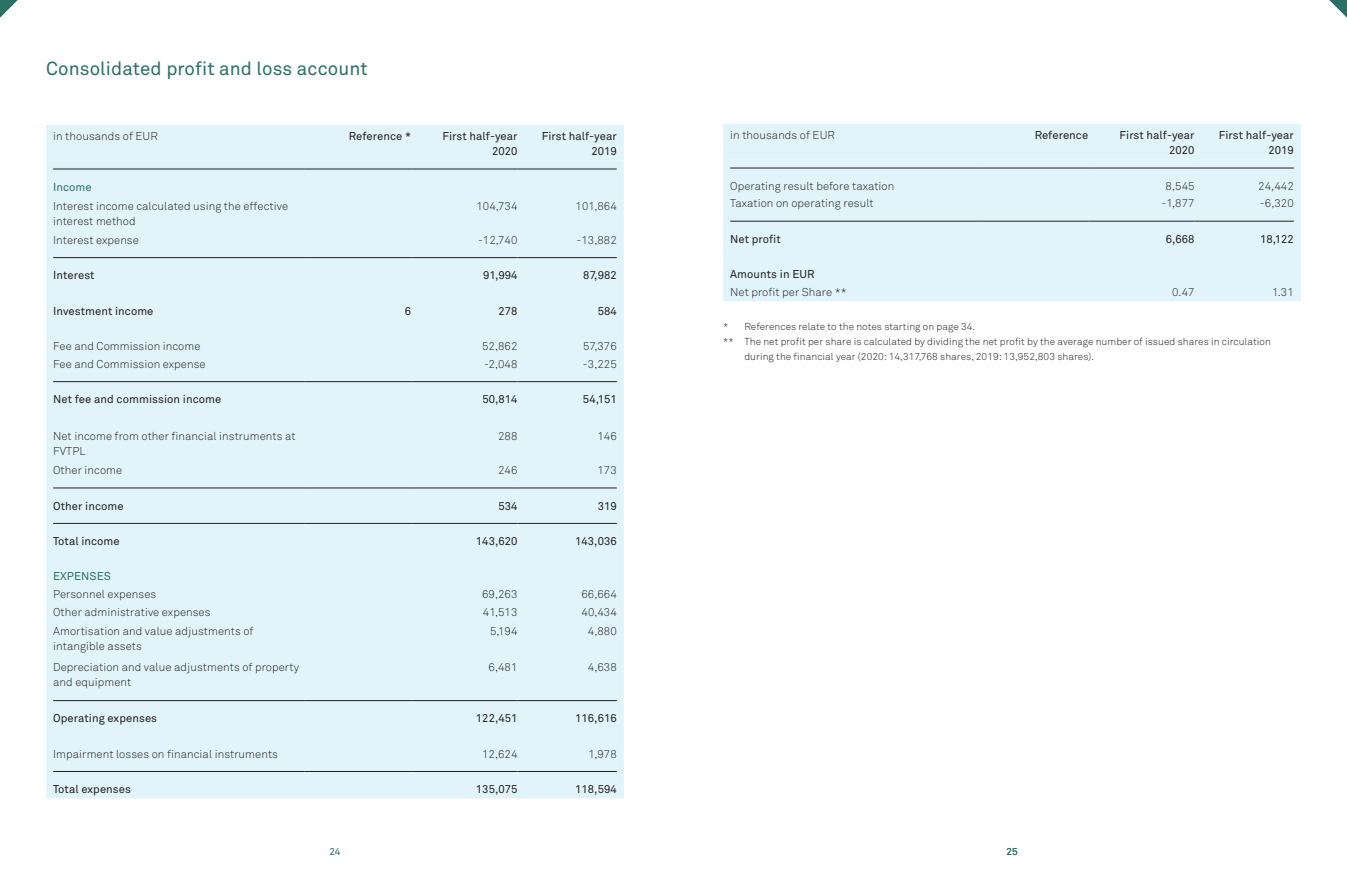
<style>
.page{position:relative;width:1347px;height:886px;background:#fff}
.page>*{position:absolute;margin:0;border:0;box-sizing:border-box;transform-origin:0 0}
._01-Hoofdstuk{font:18.75px "Akkurat Pro";letter-spacing:.005em;color:#297065}
._2-_Bodytekst{font:11.25px/15px "Akkurat Light Pro";letter-spacing:.005em;color:#231f20}
._2-_Bodytekst-2{font:11.25px "Akkurat Pro";letter-spacing:.005em;color:#231f20}
._2-_Tussenkopje_2{font:11.25px "Akkurat Pro";letter-spacing:.005em;color:#297065}
.Footnotes{font:10px/15px "Akkurat Light Pro";letter-spacing:.005em;color:#231f20}
.t1{font:10px "Akkurat Pro";color:#297065}
</style>
<div class="page">
<svg style="left:1329px;top:0;width:17px;height:17px"></svg>
<svg style="left:0;top:0;width:18px;height:18px"></svg>
<div style="left:46px;top:125px;width:578px;height:35px;background:#e1f4fc"></div>
<div style="left:46px;top:160px;width:578px;height:638px;background:#e1f4fc"></div>
<hr style="left:53px;top:169px;width:252px;height:1px;background:#231f20">
<hr style="left:305px;top:169px;width:106px;height:1px;background:#231f20">
<hr style="left:411px;top:169px;width:106px;height:1px;background:#231f20">
<hr style="left:517px;top:169px;width:100px;height:1px;background:#231f20">
<hr style="left:53px;top:257px;width:252px;height:1px;background:#231f20">
<hr style="left:305px;top:257px;width:106px;height:1px;background:#231f20">
<hr style="left:411px;top:257px;width:106px;height:1px;background:#231f20">
<hr style="left:517px;top:257px;width:100px;height:1px;background:#231f20">
<hr style="left:53px;top:381px;width:252px;height:1px;background:#231f20">
<hr style="left:305px;top:381px;width:106px;height:1px;background:#231f20">
<hr style="left:411px;top:381px;width:106px;height:1px;background:#231f20">
<hr style="left:517px;top:381px;width:100px;height:1px;background:#231f20">
<hr style="left:53px;top:488px;width:252px;height:1px;background:#231f20">
<hr style="left:305px;top:488px;width:106px;height:1px;background:#231f20">
<hr style="left:411px;top:488px;width:106px;height:1px;background:#231f20">
<hr style="left:517px;top:488px;width:100px;height:1px;background:#231f20">
<hr style="left:53px;top:523px;width:252px;height:1px;background:#231f20">
<hr style="left:305px;top:523px;width:106px;height:1px;background:#231f20">
<hr style="left:411px;top:523px;width:106px;height:1px;background:#231f20">
<hr style="left:517px;top:523px;width:100px;height:1px;background:#231f20">
<hr style="left:53px;top:700px;width:252px;height:1px;background:#231f20">
<hr style="left:305px;top:700px;width:106px;height:1px;background:#231f20">
<hr style="left:411px;top:700px;width:106px;height:1px;background:#231f20">
<hr style="left:517px;top:700px;width:100px;height:1px;background:#231f20">
<hr style="left:53px;top:771px;width:252px;height:1px;background:#231f20">
<hr style="left:305px;top:771px;width:106px;height:1px;background:#231f20">
<hr style="left:411px;top:771px;width:106px;height:1px;background:#231f20">
<hr style="left:517px;top:771px;width:100px;height:1px;background:#231f20">
<div style="left:723px;top:124px;width:577px;height:35px;background:#e1f4fc"></div>
<div style="left:723px;top:159px;width:577px;height:142px;background:#e1f4fc"></div>
<hr style="left:730px;top:168px;width:251px;height:1px;background:#231f20">
<hr style="left:981px;top:168px;width:107px;height:1px;background:#231f20">
<hr style="left:1088px;top:168px;width:106px;height:1px;background:#231f20">
<hr style="left:1194px;top:168px;width:99px;height:1px;background:#231f20">
<hr style="left:730px;top:221px;width:251px;height:1px;background:#231f20">
<hr style="left:981px;top:221px;width:107px;height:1px;background:#231f20">
<hr style="left:1088px;top:221px;width:106px;height:1px;background:#231f20">
<hr style="left:1194px;top:221px;width:99px;height:1px;background:#231f20">
<p class="_01-Hoofdstuk" style="left:46px;top:58px;width:323px">Consolidated profit and loss account</p>
<p class="_2-_Bodytekst" style="left:53px;top:129px;width:106px">in thousands of EUR</p>
<p class="_2-_Bodytekst-2" style="left:349px;top:130px;width:64px">Reference *</p>
<p class="_2-_Bodytekst-2" style="left:442px;top:130px;width:77px">First half-year</p>
<p class="_2-_Bodytekst-2" style="left:492px;top:145px;width:27px">2020</p>
<p class="_2-_Bodytekst-2" style="left:541px;top:130px;width:77px">First half-year</p>
<p class="_2-_Bodytekst-2" style="left:591px;top:145px;width:27px">2019</p>
<p class="_2-_Bodytekst" style="left:730px;top:128px;width:106px">in thousands of EUR</p>
<p class="_2-_Bodytekst-2" style="left:1034px;top:129px;width:55px">Reference</p>
<p class="_2-_Bodytekst-2" style="left:1119px;top:129px;width:77px">First half-year</p>
<p class="_2-_Bodytekst-2" style="left:1169px;top:144px;width:27px">2020</p>
<p class="_2-_Bodytekst-2" style="left:1218px;top:129px;width:77px">First half-year</p>
<p class="_2-_Bodytekst-2" style="left:1268px;top:144px;width:27px">2019</p>
<p class="_2-_Tussenkopje_2" style="left:53px;top:180px;width:40px">Income</p>
<p class="_2-_Bodytekst" style="left:53px;top:199px;width:236px">Interest income calculated using the effective interest method</p>
<p class="_2-_Bodytekst" style="left:476px;top:199px;width:42px">104,734</p>
<p class="_2-_Bodytekst" style="left:575px;top:199px;width:43px">101,864</p>
<p class="_2-_Bodytekst" style="left:53px;top:232px;width:87px">Interest expense</p>
<p class="_2-_Bodytekst" style="left:478px;top:232px;width:41px">-12,740</p>
<p class="_2-_Bodytekst" style="left:576px;top:232px;width:42px">-13,882</p>
<p class="_2-_Bodytekst-2" style="left:53px;top:269px;width:43px">Interest</p>
<p class="_2-_Bodytekst-2" style="left:483px;top:269px;width:36px">91,994</p>
<p class="_2-_Bodytekst-2" style="left:583px;top:269px;width:35px">87,982</p>
<p class="_2-_Bodytekst-2" style="left:53px;top:304px;width:102px">Investment income</p>
<p class="_2-_Bodytekst-2" style="left:405px;top:304px;width:8px">6</p>
<p class="_2-_Bodytekst-2" style="left:498px;top:304px;width:21px">278</p>
<p class="_2-_Bodytekst-2" style="left:597px;top:304px;width:21px">584</p>
<p class="_2-_Bodytekst" style="left:53px;top:339px;width:149px">Fee and Commission income</p>
<p class="_2-_Bodytekst" style="left:482px;top:339px;width:37px">52,862</p>
<p class="_2-_Bodytekst" style="left:583px;top:339px;width:35px">57,376</p>
<p class="_2-_Bodytekst" style="left:53px;top:356px;width:154px">Fee and Commission expense</p>
<p class="_2-_Bodytekst" style="left:484px;top:356px;width:35px">-2,048</p>
<p class="_2-_Bodytekst" style="left:583px;top:356px;width:35px">-3,225</p>
<p class="_2-_Bodytekst-2" style="left:53px;top:393px;width:170px">Net fee and commission income</p>
<p class="_2-_Bodytekst-2" style="left:482px;top:393px;width:36px">50,814</p>
<p class="_2-_Bodytekst-2" style="left:583px;top:393px;width:35px">54,151</p>
<p class="_2-_Bodytekst" style="left:53px;top:429px;width:244px">Net income from other financial instruments at<br>FVTPL</p>
<p class="_2-_Bodytekst" style="left:498px;top:429px;width:21px">288</p>
<p class="_2-_Bodytekst" style="left:597px;top:429px;width:21px">146</p>
<p class="_2-_Bodytekst" style="left:53px;top:463px;width:71px">Other income</p>
<p class="_2-_Bodytekst" style="left:498px;top:463px;width:21px">246</p>
<p class="_2-_Bodytekst" style="left:597px;top:463px;width:21px">173</p>
<p class="_2-_Bodytekst-2" style="left:53px;top:499px;width:72px">Other income</p>
<p class="_2-_Bodytekst-2" style="left:498px;top:499px;width:21px">534</p>
<p class="_2-_Bodytekst-2" style="left:597px;top:499px;width:21px">319</p>
<p class="_2-_Bodytekst-2" style="left:53px;top:534px;width:68px">Total income</p>
<p class="_2-_Bodytekst-2" style="left:476px;top:534px;width:43px">143,620</p>
<p class="_2-_Bodytekst-2" style="left:575px;top:534px;width:43px">143,036</p>
<p class="_2-_Tussenkopje_2" style="left:53px;top:570px;width:59px">EXPENSES</p>
<p class="_2-_Bodytekst" style="left:53px;top:587px;width:105px">Personnel expenses</p>
<p class="_2-_Bodytekst" style="left:482px;top:587px;width:37px">69,263</p>
<p class="_2-_Bodytekst" style="left:581px;top:587px;width:37px">66,664</p>
<p class="_2-_Bodytekst" style="left:53px;top:605px;width:159px">Other administrative expenses</p>
<p class="_2-_Bodytekst" style="left:483px;top:605px;width:36px">41,513</p>
<p class="_2-_Bodytekst" style="left:581px;top:605px;width:37px">40,434</p>
<p class="_2-_Bodytekst" style="left:53px;top:624px;width:202px">Amortisation and value adjustments of intangible assets</p>
<p class="_2-_Bodytekst" style="left:490px;top:624px;width:29px">5,194</p>
<p class="_2-_Bodytekst" style="left:588px;top:624px;width:30px">4,880</p>
<p class="_2-_Bodytekst" style="left:53px;top:659px;width:247px">Depreciation and value adjustments of property and equipment</p>
<p class="_2-_Bodytekst" style="left:488px;top:659px;width:30px">6,481</p>
<p class="_2-_Bodytekst" style="left:588px;top:659px;width:30px">4,638</p>
<p class="_2-_Bodytekst-2" style="left:53px;top:712px;width:105px">Operating expenses</p>
<p class="_2-_Bodytekst-2" style="left:476px;top:712px;width:43px">122,451</p>
<p class="_2-_Bodytekst-2" style="left:575px;top:712px;width:43px">116,616</p>
<p class="_2-_Bodytekst" style="left:53px;top:746px;width:226px">Impairment losses on financial instruments</p>
<p class="_2-_Bodytekst" style="left:482px;top:746px;width:37px">12,624</p>
<p class="_2-_Bodytekst" style="left:588px;top:746px;width:30px">1,978</p>
<p class="_2-_Bodytekst-2" style="left:53px;top:782px;width:79px">Total expenses</p>
<p class="_2-_Bodytekst-2" style="left:476px;top:782px;width:43px">135,075</p>
<p class="_2-_Bodytekst-2" style="left:575px;top:782px;width:43px">118,594</p>
<p class="_2-_Bodytekst" style="left:730px;top:178px;width:166px">Operating result before taxation</p>
<p class="_2-_Bodytekst" style="left:1165px;top:178px;width:30px">8,545</p>
<p class="_2-_Bodytekst" style="left:1258px;top:178px;width:37px">24,442</p>
<p class="_2-_Bodytekst" style="left:730px;top:196px;width:145px">Taxation on operating result</p>
<p class="_2-_Bodytekst" style="left:1161px;top:196px;width:35px">-1,877</p>
<p class="_2-_Bodytekst" style="left:1259px;top:196px;width:35px">-6,320</p>
<p class="_2-_Bodytekst-2" style="left:730px;top:232px;width:52px">Net profit</p>
<p class="_2-_Bodytekst-2" style="left:1165px;top:232px;width:30px">6,668</p>
<p class="_2-_Bodytekst-2" style="left:1260px;top:232px;width:35px">18,122</p>
<p class="_2-_Bodytekst-2" style="left:730px;top:268px;width:86px">Amounts in EUR</p>
<p class="_2-_Bodytekst" style="left:730px;top:285px;width:118px">Net profit per Share **</p>
<p class="_2-_Bodytekst" style="left:1172px;top:285px;width:24px">0.47</p>
<p class="_2-_Bodytekst" style="left:1272px;top:285px;width:23px">1.31</p>
<p class="Footnotes" style="left:723px;top:319px;width:254px">* References relate to the notes starting on page 34.</p>
<p class="Footnotes" style="left:744px;top:334px;width:528px;text-indent:-21px">** The net profit per share is calculated by dividing the net profit by the average number of issued shares in circulation during the financial year (2020: 14,317,768 shares, 2019: 13,952,803 shares).</p>
<p class="t1" style="left:329px;top:845px;width:13px">24</p>
<p class="t1" style="left:1006px;top:845px;width:13px">25</p>
</div>
